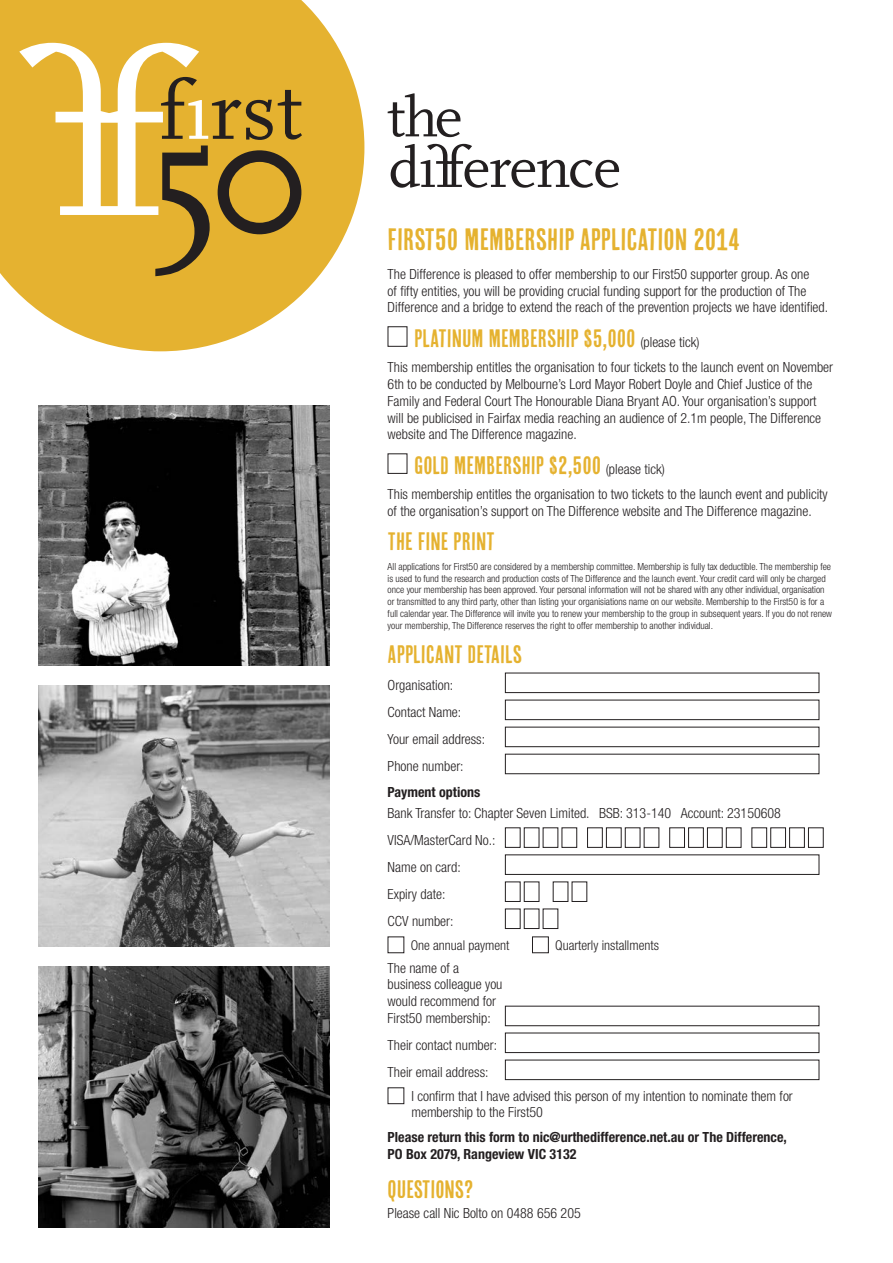
<style>
.page{position:relative;width:893px;height:1263px;background:#fff}
.page>*{position:absolute;margin:0;border:0;box-sizing:border-box;transform-origin:0 0}
.Heading_2{font:30.75px "Cheap Pine Sans";color:#e5b230}
.Body_Text_new{font:25.2px "Cheap Pine Sans";color:#e5b230}
.Heading_2-2{font:25.2px "Cheap Pine Sans";color:#e5b230}
.Body_Text_new-2{font:300 condensed 13.95px/16.8px "Helvetica Neue";color:#231f20}
.Body_Text_new-3{font:700 condensed 13.95px "Helvetica Neue";color:#231f20}
.Body_Text_new-4{font:300 condensed 13.5px "Helvetica Neue";color:#231f20}
.Body_Text_new-5{font:300 condensed 9.75px/11.7px "Helvetica Neue";color:#231f20}
.s1{font-family:"Helvetica Neue";font-weight:300;font-stretch:condensed;font-size:13.95px;color:#231f20}
</style>
<div class="page">
<img style="left:38px;top:686px;width:291px;height:260px">
<div style="left:388px;top:326px;width:19px;height:21px;border:1px solid #231f20"></div>
<div style="left:505px;top:673px;width:314px;height:20px;border:1px solid #231f20"></div>
<div style="left:505px;top:700px;width:314px;height:20px;border:1px solid #231f20"></div>
<div style="left:505px;top:727px;width:314px;height:20px;border:1px solid #231f20"></div>
<div style="left:505px;top:754px;width:314px;height:20px;border:1px solid #231f20"></div>
<div style="left:505px;top:827px;width:15px;height:21px;border:1px solid #231f20"></div>
<div style="left:524px;top:827px;width:15px;height:21px;border:1px solid #231f20"></div>
<div style="left:562px;top:827px;width:15px;height:21px;border:1px solid #231f20"></div>
<div style="left:587px;top:827px;width:16px;height:21px;border:1px solid #231f20"></div>
<div style="left:606px;top:827px;width:15px;height:21px;border:1px solid #231f20"></div>
<div style="left:625px;top:827px;width:15px;height:21px;border:1px solid #231f20"></div>
<div style="left:669px;top:827px;width:16px;height:21px;border:1px solid #231f20"></div>
<div style="left:688px;top:827px;width:16px;height:21px;border:1px solid #231f20"></div>
<div style="left:707px;top:827px;width:16px;height:21px;border:1px solid #231f20"></div>
<div style="left:726px;top:827px;width:15px;height:21px;border:1px solid #231f20"></div>
<div style="left:751px;top:827px;width:16px;height:21px;border:1px solid #231f20"></div>
<div style="left:770px;top:827px;width:16px;height:21px;border:1px solid #231f20"></div>
<div style="left:789px;top:827px;width:16px;height:21px;border:1px solid #231f20"></div>
<div style="left:808px;top:827px;width:16px;height:21px;border:1px solid #231f20"></div>
<div style="left:505px;top:854px;width:314px;height:21px;border:1px solid #231f20"></div>
<div style="left:505px;top:881px;width:15px;height:21px;border:1px solid #231f20"></div>
<div style="left:524px;top:881px;width:15px;height:21px;border:1px solid #231f20"></div>
<div style="left:505px;top:908px;width:15px;height:21px;border:1px solid #231f20"></div>
<div style="left:524px;top:908px;width:15px;height:21px;border:1px solid #231f20"></div>
<div style="left:388px;top:936px;width:16px;height:17px;border:1px solid #231f20"></div>
<div style="left:532px;top:936px;width:17px;height:17px;border:1px solid #231f20"></div>
<div style="left:505px;top:1006px;width:314px;height:20px;border:1px solid #231f20"></div>
<div style="left:505px;top:1033px;width:314px;height:20px;border:1px solid #231f20"></div>
<div style="left:505px;top:1060px;width:314px;height:20px;border:1px solid #231f20"></div>
<div style="left:388px;top:1087px;width:16px;height:17px;border:1px solid #231f20"></div>
<svg style="left:388px;top:93px;width:72px;height:44px"></svg>
<svg style="left:391px;top:144px;width:228px;height:44px"></svg>
<img style="left:38px;top:405px;width:291px;height:261px">
<img style="left:38px;top:966px;width:291px;height:261px">
<svg style="left:0;top:0;width:364px;height:351px;fill:#e5b230"></svg>
<svg style="left:19px;top:43px;width:283px;height:233px;background:#d4ac49"></svg>
<div style="left:0;top:0;width:36px;height:32px;background:#e5b230"></div>
<p class="Heading_2" style="left:388px;top:223px;width:354px">FIRST50 MEMBERSHIP APPLICATION 2014</p>
<p class="Body_Text_new-2" style="left:388px;top:265px;width:442px">The Difference is pleased to offer membership to our First50 supporter group. As one<br>of fifty entities, you will be providing crucial funding support for the production of The<br>Difference and a bridge to extend the reach of the prevention projects we have identified.</p>
<p class="Body_Text_new" style="left:414px;top:324px;width:287px">PLATINUM MEMBERSHIP $5,000 <span class="s1">(please tick)</span></p>
<p class="Body_Text_new-2" style="left:388px;top:359px;width:447px">This membership entitles the organisation to four tickets to the launch event on November 6th to be conducted by Melbourne’s Lord Mayor Robert Doyle and Chief Justice of the Family and Federal Court The Honourable Diana Bryant AO. Your organisation’s support will be publicised in Fairfax media reaching an audience of 2.1m people, The Difference website and The Difference magazine.</p>
<p class="Body_Text_new" style="left:414px;top:451px;width:252px">GOLD MEMBERSHIP $2,500 <span class="s1">(please tick)</span></p>
<p class="Body_Text_new-2" style="left:388px;top:485px;width:442px">This membership entitles the organisation to two tickets to the launch event and publicity of the organisation’s support on The Difference website and The Difference magazine.</p>
<p class="Body_Text_new" style="left:388px;top:527px;width:109px">THE FINE PRINT</p>
<p class="Body_Text_new-5" style="left:388px;top:560px;width:446px">All applications for First50 are considered by a membership committee. Membership is fully tax deductible. The membership fee is used to fund the research and production costs of The Difference and the launch event. Your credit card will only be charged once your membership has been approved. Your personal information will not be shared with any other individual, organisation or transmitted to any third party, other than listing your organisiations name on our website. Membership to the First50 is for a full calendar year. The Difference will invite you to renew your membership to the group in subsequent years. If you do not renew your membership, The Difference reserves the right to offer membership to another individual.</p>
<p class="Heading_2-2" style="left:388px;top:641px;width:136px">APPLICANT DETAILS</p>
<p class="Body_Text_new-2" style="left:388px;top:677px;width:67px">Organisation:</p>
<p class="Body_Text_new-2" style="left:388px;top:704px;width:75px">Contact Name:</p>
<p class="Body_Text_new-2" style="left:388px;top:731px;width:99px">Your email address:</p>
<p class="Body_Text_new-2" style="left:388px;top:758px;width:77px">Phone number:</p>
<p class="Body_Text_new-3" style="left:388px;top:784px;width:94px">Payment options</p>
<p class="Body_Text_new-2" style="left:388px;top:804px;width:395px">Bank Transfer to: Chapter Seven Limited. BSB: 313-140 Account: 23150608</p>
<p class="Body_Text_new-2" style="left:388px;top:831px;width:109px">VISA/MasterCard No.:</p>
<p class="Body_Text_new-2" style="left:388px;top:858px;width:75px">Name on card:</p>
<p class="Body_Text_new-2" style="left:388px;top:885px;width:59px">Expiry date:</p>
<p class="Body_Text_new-2" style="left:388px;top:913px;width:67px">CCV number:</p>
<p class="Body_Text_new-4" style="left:411px;top:937px;width:100px">One annual payment</p>
<p class="Body_Text_new-4" style="left:555px;top:937px;width:105px">Quarterly installments</p>
<p class="Body_Text_new-2" style="left:388px;top:959px;width:116px">The name of a business colleague you would recommend for<br>First50 membership:</p>
<p class="Body_Text_new-2" style="left:388px;top:1037px;width:111px">Their contact number:</p>
<p class="Body_Text_new-2" style="left:388px;top:1064px;width:102px">Their email address:</p>
<p class="Body_Text_new-2" style="left:411px;top:1087px;width:383px">I confirm that I have advised this person of my intention to nominate them for membership to the First50</p>
<p class="Body_Text_new-3" style="left:388px;top:1129px;width:401px">Please return this form to nic@urthedifference.net.au or The Difference,</p>
<p class="Body_Text_new-3" style="left:388px;top:1145px;width:190px">PO Box 2079, Rangeview VIC 3132</p>
<p class="Heading_2-2" style="left:388px;top:1175px;width:88px">QUESTIONS?</p>
<p class="Body_Text_new-2" style="left:388px;top:1205px;width:195px">Please call Nic Bolto on 0488 656 205</p>
</div>
